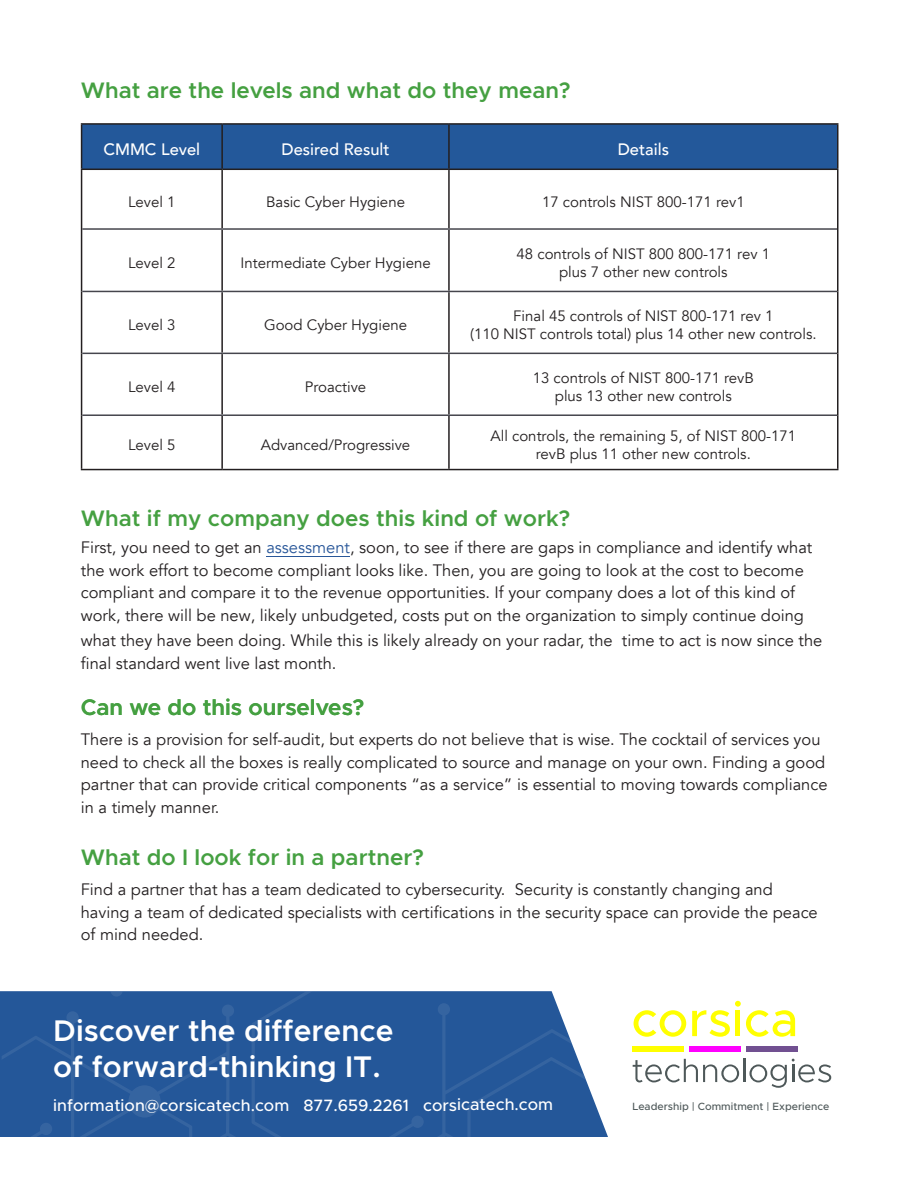
<style>
.page{position:relative;width:918px;height:1188px;background:#fff}
.page>*{position:absolute;margin:0;border:0;box-sizing:border-box;transform-origin:0 0}
.t1{font:600 30px/36px "Metropolis";color:#fff}
.t2{font:600 22.5px "Metropolis";color:#45a041}
.t3{font:16.5px/22.5px "Avenir";color:#231f20}
.t4{font:500 16.5px "Metropolis";color:#fff}
.t5{font:500 16.5px "Avenir";color:#fff}
.t6{font:15px/18px "Avenir";color:#231f20;text-align:center}
.t7{font:500 10.5px "Metropolis";color:#4e5859}
.s1{color:#295799}
</style>
<div class="page">
<div style="left:82px;top:125px;width:755px;height:44px;background:#23589a"></div>
<svg style="left:82px;top:170px;width:755px;height:299px"></svg>
<hr style="left:81px;top:123px;width:141px;height:2px;background:#231f20">
<hr style="left:81px;top:125px;width:1px;height:44px;background:#231f20">
<hr style="left:222px;top:123px;width:227px;height:2px;background:#231f20">
<hr style="left:221px;top:125px;width:2px;height:44px;background:#231f20">
<hr style="left:449px;top:123px;width:390px;height:2px;background:#231f20">
<hr style="left:448px;top:125px;width:2px;height:44px;background:#231f20">
<hr style="left:837px;top:125px;width:2px;height:44px;background:#231f20">
<hr style="left:81px;top:169px;width:141px;height:1px;background:#231f20">
<hr style="left:81px;top:170px;width:1px;height:59px;background:#231f20">
<hr style="left:222px;top:169px;width:227px;height:1px;background:#231f20">
<hr style="left:221px;top:170px;width:2px;height:58px;background:#231f20">
<hr style="left:449px;top:169px;width:390px;height:1px;background:#231f20">
<hr style="left:448px;top:170px;width:2px;height:58px;background:#231f20">
<hr style="left:837px;top:170px;width:2px;height:59px;background:#231f20">
<hr style="left:81px;top:229px;width:1px;height:62px;background:#231f20">
<hr style="left:221px;top:230px;width:2px;height:61px;background:#231f20">
<hr style="left:448px;top:230px;width:2px;height:61px;background:#231f20">
<hr style="left:837px;top:229px;width:2px;height:62px;background:#231f20">
<hr style="left:81px;top:291px;width:1px;height:62px;background:#231f20">
<hr style="left:221px;top:292px;width:2px;height:61px;background:#231f20">
<hr style="left:448px;top:292px;width:2px;height:61px;background:#231f20">
<hr style="left:837px;top:291px;width:2px;height:62px;background:#231f20">
<hr style="left:81px;top:353px;width:1px;height:62px;background:#231f20">
<hr style="left:221px;top:354px;width:2px;height:60px;background:#231f20">
<hr style="left:448px;top:354px;width:2px;height:60px;background:#231f20">
<hr style="left:837px;top:353px;width:2px;height:62px;background:#231f20">
<hr style="left:81px;top:415px;width:1px;height:54px;background:#231f20">
<hr style="left:221px;top:416px;width:2px;height:53px;background:#231f20">
<hr style="left:448px;top:416px;width:2px;height:53px;background:#231f20">
<hr style="left:837px;top:415px;width:2px;height:54px;background:#231f20">
<hr style="left:81px;top:469px;width:141px;height:1px;background:#231f20">
<hr style="left:222px;top:469px;width:227px;height:1px;background:#231f20">
<hr style="left:449px;top:469px;width:390px;height:1px;background:#231f20">
<hr style="left:82px;top:228px;width:140px;height:2px;background:#45454d">
<hr style="left:222px;top:228px;width:227px;height:2px;background:#45454d">
<hr style="left:449px;top:228px;width:388px;height:2px;background:#45454d">
<hr style="left:82px;top:291px;width:140px;height:1px;background:#45454d">
<hr style="left:222px;top:291px;width:227px;height:1px;background:#45454d">
<hr style="left:449px;top:291px;width:388px;height:1px;background:#45454d">
<hr style="left:82px;top:353px;width:140px;height:1px;background:#45454d">
<hr style="left:222px;top:353px;width:227px;height:1px;background:#45454d">
<hr style="left:449px;top:353px;width:388px;height:1px;background:#45454d">
<hr style="left:82px;top:414px;width:140px;height:2px;background:#45454d">
<hr style="left:222px;top:414px;width:227px;height:2px;background:#45454d">
<hr style="left:449px;top:414px;width:388px;height:2px;background:#45454d">
<div style="left:0;top:991px;width:174px;height:146px;background:#245799"></div>
<svg style="left:1px;top:991px;width:123px;height:6px"></svg>
<svg style="left:1px;top:1005px;width:173px;height:132px;background:#255899"></svg>
<svg style="left:174px;top:991px;width:434px;height:146px;background:#3362a0"></svg>
<div style="left:632px;top:1046px;width:52px;height:5px;background:#ff0"></div>
<div style="left:689px;top:1046px;width:52px;height:5px;background:#f0f"></div>
<div style="left:746px;top:1046px;width:52px;height:5px;background:#715091"></div>
<svg style="left:633px;top:1059px;width:106px;height:23px"></svg>
<hr style="left:743px;top:1059px;width:2px;height:23px;background:#4e5859">
<svg style="left:749px;top:1059px;width:82px;height:29px"></svg>
<svg style="left:634px;top:1010px;width:52px;height:27px"></svg>
<svg style="left:692px;top:1001px;width:103px;height:36px"></svg>
<hr style="left:266px;top:556px;width:84px;height:1px;background:#295799">
<h2 class="t2" style="left:81px;top:80px;width:491px">What are the levels and what do they mean?</h2>
<p class="t5" style="left:103px;top:140px;width:98px">CMMC Level</p>
<p class="t5" style="left:281px;top:140px;width:110px">Desired Result</p>
<p class="t5" style="left:618px;top:140px;width:53px">Details</p>
<p class="t6" style="left:128px;top:194px;width:49px">Level 1</p>
<p class="t6" style="left:266px;top:194px;width:140px">Basic Cyber Hygiene</p>
<p class="t6" style="left:542px;top:194px;width:204px">17 controls NIST 800-171 rev1</p>
<p class="t6" style="left:128px;top:255px;width:49px">Level 2</p>
<p class="t6" style="left:240px;top:255px;width:192px">Intermediate Cyber Hygiene</p>
<p class="t6" style="left:517px;top:246px;width:255px">48 controls of NIST 800 800-171 rev 1 plus 7 other new controls</p>
<p class="t6" style="left:128px;top:317px;width:49px">Level 3</p>
<p class="t6" style="left:264px;top:317px;width:145px">Good Cyber Hygiene</p>
<p class="t6" style="left:470px;top:308px;width:348px">Final 45 controls of NIST 800-171 rev 1<br>(110 NIST controls total) plus 14 other new controls.</p>
<p class="t6" style="left:128px;top:379px;width:49px">Level 4</p>
<p class="t6" style="left:305px;top:379px;width:63px">Proactive</p>
<p class="t6" style="left:533px;top:370px;width:223px">13 controls of NIST 800-171 revB plus 13 other new controls</p>
<p class="t6" style="left:128px;top:437px;width:49px">Level 5</p>
<p class="t6" style="left:261px;top:437px;width:151px">Advanced/Progressive</p>
<p class="t6" style="left:491px;top:428px;width:307px">All controls, the remaining 5, of NIST 800-171 revB plus 11 other new controls.</p>
<h2 class="t2" style="left:81px;top:508px;width:491px">What if my company does this kind of work?</h2>
<p class="t3" style="left:81px;top:538px;width:733px">First, you need to get an <span class="s1">assessment</span>, soon, to see if there are gaps in compliance and identify what the work effort to become compliant looks like. Then, you are going to look at the cost to become compliant and compare it to the revenue opportunities. If your company does a lot of this kind of work, there will be new, likely unbudgeted, costs put on the organization to simply continue doing</p>
<p class="t3" style="left:81px;top:631px;width:743px">what they have been doing. While this is likely already on your radar, the time to act is now since the final standard went live last month.</p>
<h2 class="t2" style="left:81px;top:697px;width:285px">Can we do this ourselves?</h2>
<p class="t3" style="left:81px;top:730px;width:748px">There is a provision for self-audit, but experts do not believe that is wise. The cocktail of services you need to check all the boxes is really complicated to source and manage on your own. Finding a good partner that can provide critical components “as a service” is essential to moving towards compliance in a timely manner.</p>
<h2 class="t2" style="left:81px;top:847px;width:344px">What do I look for in a partner?</h2>
<p class="t3" style="left:81px;top:880px;width:738px">Find a partner that has a team dedicated to cybersecurity. Security is constantly changing and having a team of dedicated specialists with certifications in the security space can provide the peace of mind needed.</p>
<h1 class="t1" style="left:53px;top:1014px;width:342px">Discover the difference of forward-thinking IT.</h1>
<p class="t4" style="left:53px;top:1098px;width:501px">information@corsicatech.com 877.659.2261 corsicatech.com</p>
<p class="t7" style="left:632px;top:1102px;width:198px">Leadership | Commitment | Experience</p>
</div>
